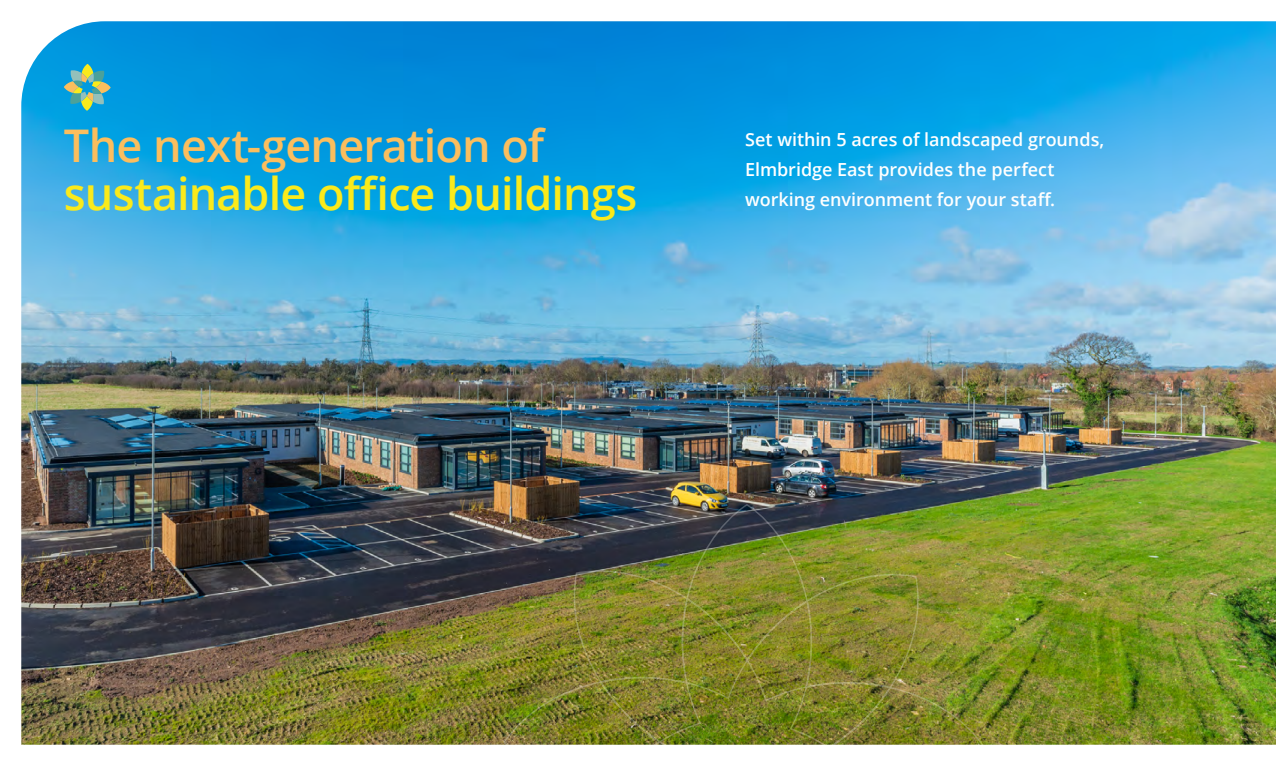
<style>
.page{position:relative;width:1276px;height:766px;background:#fff}
.page>*{position:absolute;margin:0;border:0;box-sizing:border-box;transform-origin:0 0}
.t1{font:600 45px "Open Sans";letter-spacing:-.02em;color:#faea1b}
.t2{font:600 45px "Open Sans";letter-spacing:-.02em;color:#fbbe5e}
.t3{font:600 18px/30px "Open Sans";color:#fff}
</style>
<div class="page">
<img style="left:21px;top:21px;width:1255px;height:723px">
<img style="left:502px;top:502px;width:484px;height:243px">
<svg style="left:64px;top:64px;width:47px;height:47px;background:#57adab"></svg>
<h1 class="t2" style="left:64px;top:115px;width:482px">The next-generation of</h1>
<h1 class="t1" style="left:64px;top:163px;width:575px">sustainable office buildings</h1>
<p class="t3" style="left:745px;top:124px;width:361px">Set within 5 acres of landscaped grounds,<br>Elmbridge East provides the perfect working environment for your staff.</p>
</div>
